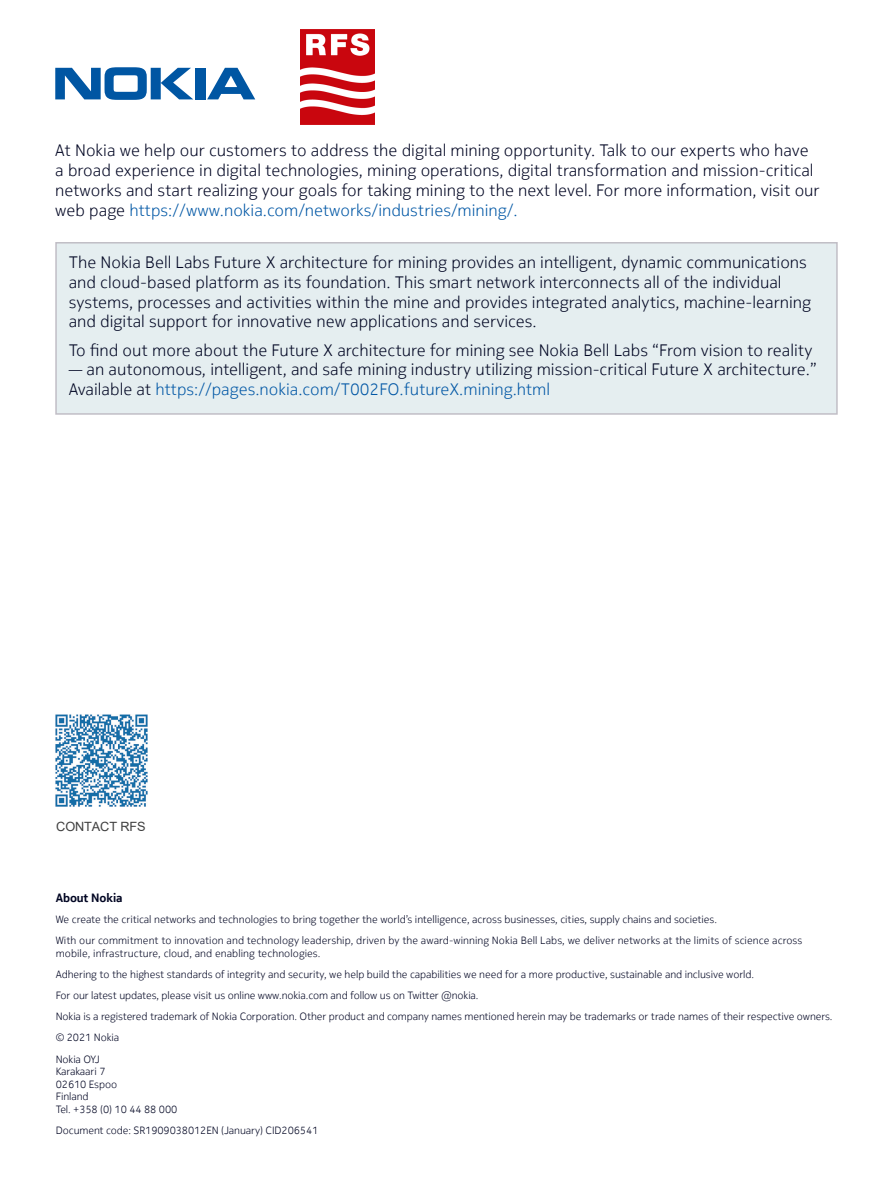
<style>
.page{position:relative;width:893px;height:1188px;background:#fff}
.page>*{position:absolute;margin:0;border:0;box-sizing:border-box;transform-origin:0 0}
.t1{font:300 16.5px/19.8px "Nokia Pure Text";color:#000522}
.t2{font:12.75px "Arial";letter-spacing:-.01em;color:#404040}
.t3{font:700 12px "Nokia Pure Text";letter-spacing:-.01em;color:#000522}
.t4{font:300 10.5px/21.1px "Nokia Pure Text";letter-spacing:-.005em;color:#000522}
.s1{color:#0157a5}
</style>
<div class="page">
<div style="left:56px;top:243px;width:781px;height:171px;background:#e5eef0"></div>
<div style="left:55px;top:242px;width:783px;height:173px;border:2px solid #c1bec6"></div>
<svg style="left:55px;top:67px;width:138px;height:33px"></svg>
<div style="left:195px;top:68px;width:10px;height:31px;background:#0056a3"></div>
<svg style="left:207px;top:68px;width:48px;height:31px"></svg>
<img style="left:300px;top:30px;width:75px;height:95px">
<img style="left:55px;top:714px;width:93px;height:93px">
<p class="t1" style="left:55px;top:141px;width:766px">At Nokia we help our customers to address the digital mining opportunity. Talk to our experts who have a broad experience in digital technologies, mining operations, digital transformation and mission-critical networks and start realizing your goals for taking mining to the next level. For more information, visit our web page <span class="s1">https://www.nokia.com/networks/industries/mining/.</span></p>
<p class="t1" style="left:69px;top:252px;width:744px">The Nokia Bell Labs Future X architecture for mining provides an intelligent, dynamic communications and cloud-based platform as its foundation. This smart network interconnects all of the individual systems, processes and activities within the mine and provides integrated analytics, machine-learning and digital support for innovative new applications and services.</p>
<p class="t1" style="left:69px;top:340px;width:745px">To find out more about the Future X architecture for mining see Nokia Bell Labs “From vision to reality</p>
<p class="t1" style="left:69px;top:360px;width:750px">— an autonomous, intelligent, and safe mining industry utilizing mission-critical Future X architecture.”<br>Available at <span class="s1">https://pages.nokia.com/T002FO.futureX.mining.html</span></p>
<p class="t2" style="left:56px;top:818px;width:91px">CONTACT RFS</p>
<p class="t3" style="left:56px;top:890px;width:68px">About Nokia</p>
<p class="t4" style="left:56px;top:909px;width:748px">We create the critical networks and technologies to bring together the world’s intelligence, across businesses, cities, supply chains and societies.<br>With our commitment to innovation and technology leadership, driven by the award-winning Nokia Bell Labs, we deliver networks at the limits of science across</p>
<p class="t4" style="left:56px;top:943px;width:778px">mobile, infrastructure, cloud, and enabling technologies.<br>Adhering to the highest standards of integrity and security, we help build the capabilities we need for a more productive, sustainable and inclusive world.<br>For our latest updates, please visit us online www.nokia.com and follow us on Twitter @nokia.<br>Nokia is a registered trademark of Nokia Corporation. Other product and company names mentioned herein may be trademarks or trade names of their respective owners. © 2021 Nokia<br>Nokia OYJ</p>
<p class="t4" style="left:56px;top:1065px;width:123px;line-height:12.6px">Karakaari 7<br>02610 Espoo<br>Finland<br>Tel. +358 (0) 10 44 88 000</p>
<p class="t4" style="left:56px;top:1120px;width:264px">Document code: SR1909038012EN (January) CID206541</p>
</div>
